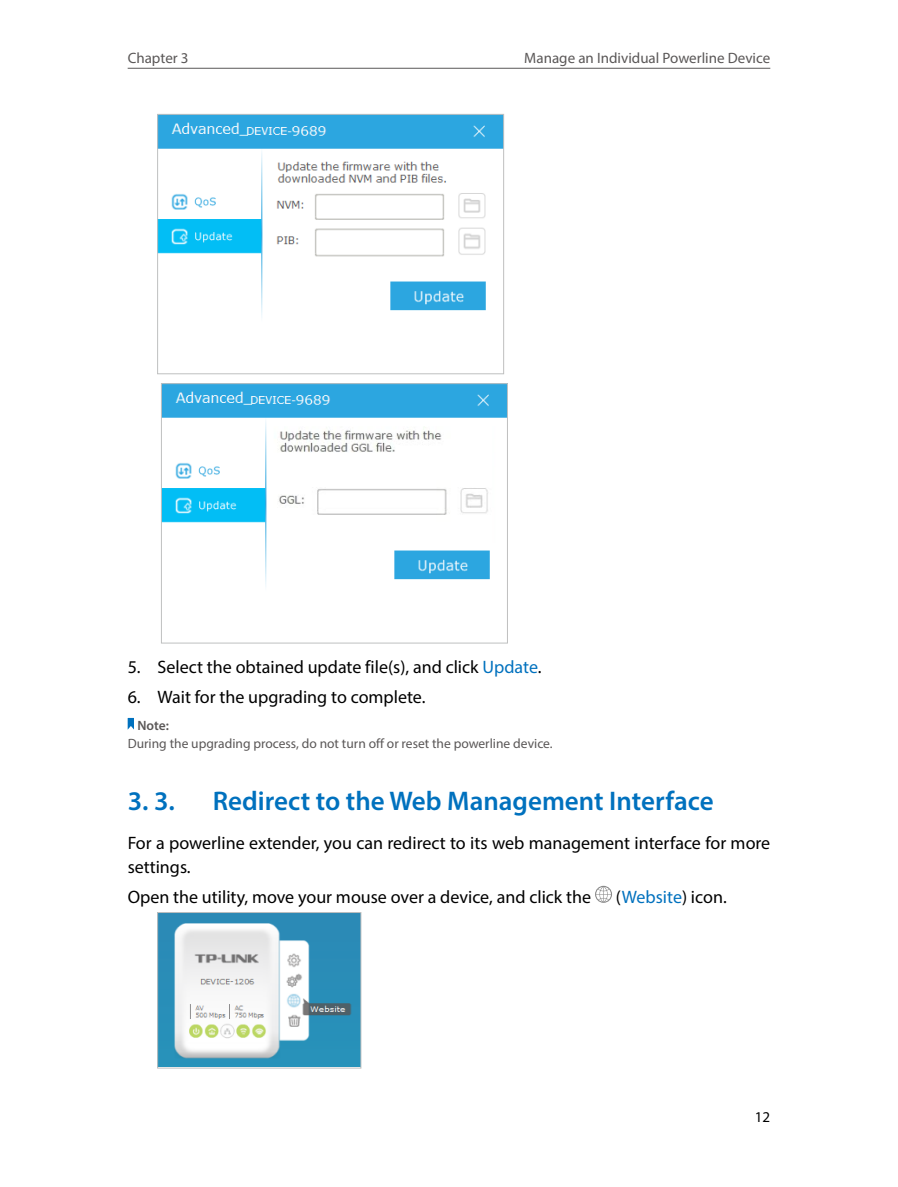
<style>
.page{position:relative;width:898px;height:1187px;background:#fff}
.page>*{position:absolute;margin:0;border:0;box-sizing:border-box;transform-origin:0 0}
.t1{font:600 27px "Myriad Pro";color:#0071be}
.t2{font:18px/24px "Myriad Pro";color:#000}
.t3{font:15px "Myriad Pro";color:#5a5757}
.t4{font:15px "Myriad Pro";color:#000}
.t5{font:13.5px "Myriad Pro";color:#5a5757}
.t6{font:600 13.5px "Myriad Pro";color:#5a5757}
.s1{color:#0071be}
</style>
<div class="page">
<hr style="left:128px;top:68px;width:642px;height:1px;background:#5a5757">
<img style="left:159px;top:116px;width:342px;height:201px">
<div style="left:157px;top:114px;width:346px;height:260px;border:1px solid #bfc0c0"></div>
<img style="left:163px;top:385px;width:342px;height:201px">
<div style="left:161px;top:383px;width:346px;height:260px;border:1px solid #bfc0c0"></div>
<svg style="left:128px;top:718px;width:6px;height:11px"></svg>
<svg style="left:595px;top:885px;width:16px;height:17px"></svg>
<img style="left:159px;top:914px;width:200px;height:152px">
<div style="left:157px;top:912px;width:204px;height:156px;border:1px solid #bfc0c0"></div>
<p class="t3" style="left:128px;top:48px;width:62px">Chapter 3</p>
<p class="t3" style="left:524px;top:48px;width:247px">Manage an Individual Powerline Device</p>
<p class="t2" style="left:128px;top:654px;width:415px">5. Select the obtained update file(s), and click <span class="s1">Update</span>.</p>
<p class="t2" style="left:128px;top:684px;width:299px">6. Wait for the upgrading to complete.</p>
<p class="t6" style="left:137px;top:716px;width:33px">Note:</p>
<p class="t5" style="left:128px;top:734px;width:426px">During the upgrading process, do not turn off or reset the powerline device.</p>
<h1 class="t1" style="left:128px;top:784px;width:45px">3. 3.</h1>
<h1 class="t1" style="left:213px;top:784px;width:502px">Redirect to the Web Management Interface</h1>
<p class="t2" style="left:128px;top:830px;width:644px">For a powerline extender, you can redirect to its web management interface for more settings.</p>
<p class="t2" style="left:128px;top:884px;width:465px">Open the utility, move your mouse over a device, and click the</p>
<p class="t2" style="left:615px;top:884px;width:112px">(<span class="s1">Website</span>) icon.</p>
<p class="t4" style="left:754px;top:1107px;width:17px">12</p>
</div>
